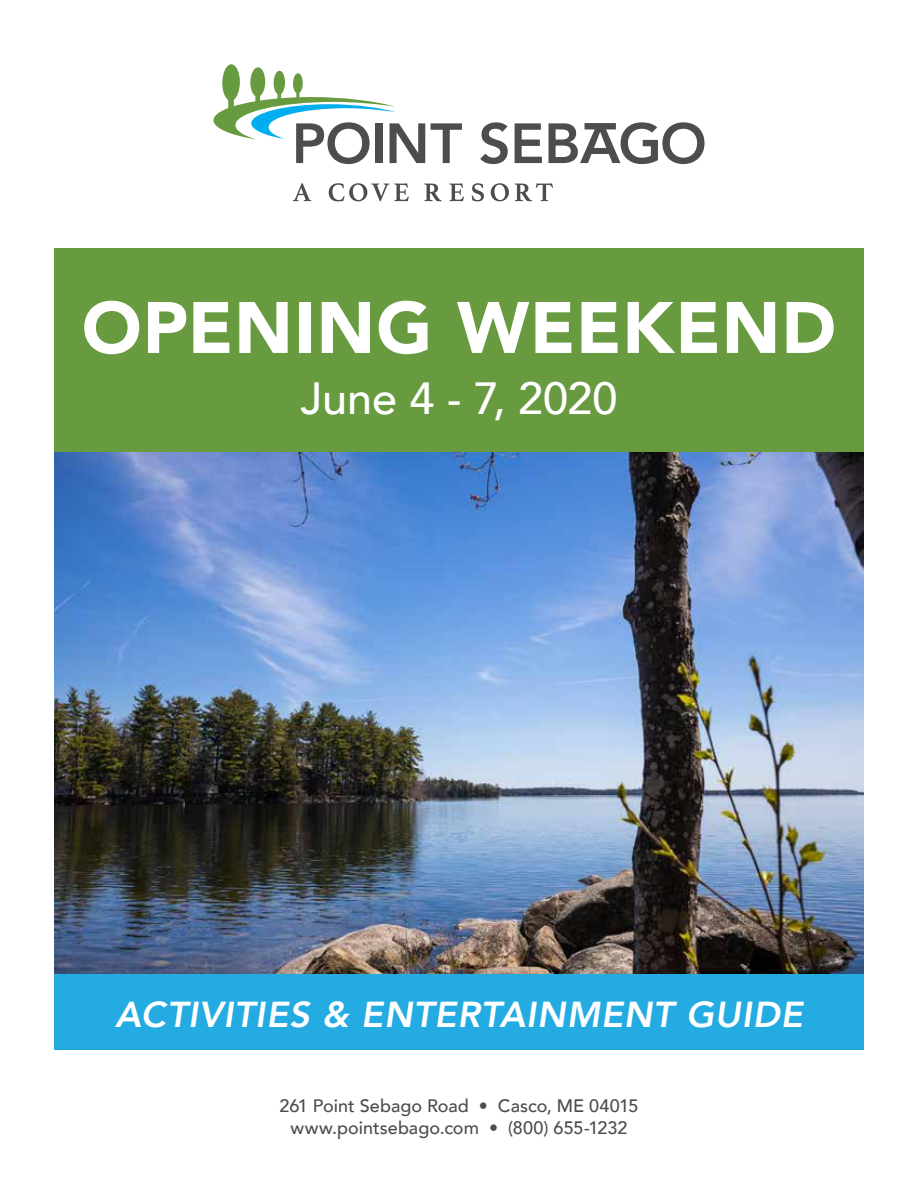
<style>
.page{position:relative;width:918px;height:1188px;background:#fff}
.page>*{position:absolute;margin:0;border:0;box-sizing:border-box;transform-origin:0 0}
.t1{font:900 72px "Avenir";letter-spacing:.015em;color:#fff}
.t2{font:500 45px "Avenir";letter-spacing:-.005em;color:#fff}
.t3{font:italic 800 36px "Avenir";letter-spacing:.02em;color:#fff}
.t4{font:500 18px/21.6px "Avenir";color:#4d4d4f;text-align:center}
</style>
<div class="page">
<svg style="left:213px;top:64px;width:212px;height:100px"></svg>
<svg style="left:431px;top:123px;width:31px;height:40px"></svg>
<svg style="left:480px;top:122px;width:28px;height:42px"></svg>
<svg style="left:515px;top:123px;width:27px;height:40px"></svg>
<svg style="left:549px;top:122px;width:156px;height:42px"></svg>
<svg style="left:293px;top:183px;width:18px;height:18px"></svg>
<svg style="left:329px;top:183px;width:80px;height:18px"></svg>
<svg style="left:424px;top:183px;width:18px;height:18px"></svg>
<svg style="left:449px;top:183px;width:15px;height:18px"></svg>
<svg style="left:472px;top:183px;width:12px;height:18px"></svg>
<svg style="left:491px;top:183px;width:18px;height:18px"></svg>
<svg style="left:515px;top:183px;width:38px;height:18px"></svg>
<img style="left:54px;top:452px;width:810px;height:523px">
<div style="left:54px;top:249px;width:810px;height:203px;background:#689a40"></div>
<div style="left:54px;top:975px;width:810px;height:75px;background:#24abe2"></div>
<h1 class="t1" style="left:82px;top:266px;width:756px">OPENING WEEKEND</h1>
<h2 class="t2" style="left:301px;top:359px;width:318px">June 4 - 7, 2020</h2>
<h3 class="t3" style="left:115px;top:993px;width:689px">ACTIVITIES &amp; ENTERTAINMENT GUIDE</h3>
<p class="t4" style="left:280px;top:1094px;width:360px">261 Point Sebago Road • Casco, ME 04015 www.pointsebago.com • (800) 655-1232</p>
</div>
